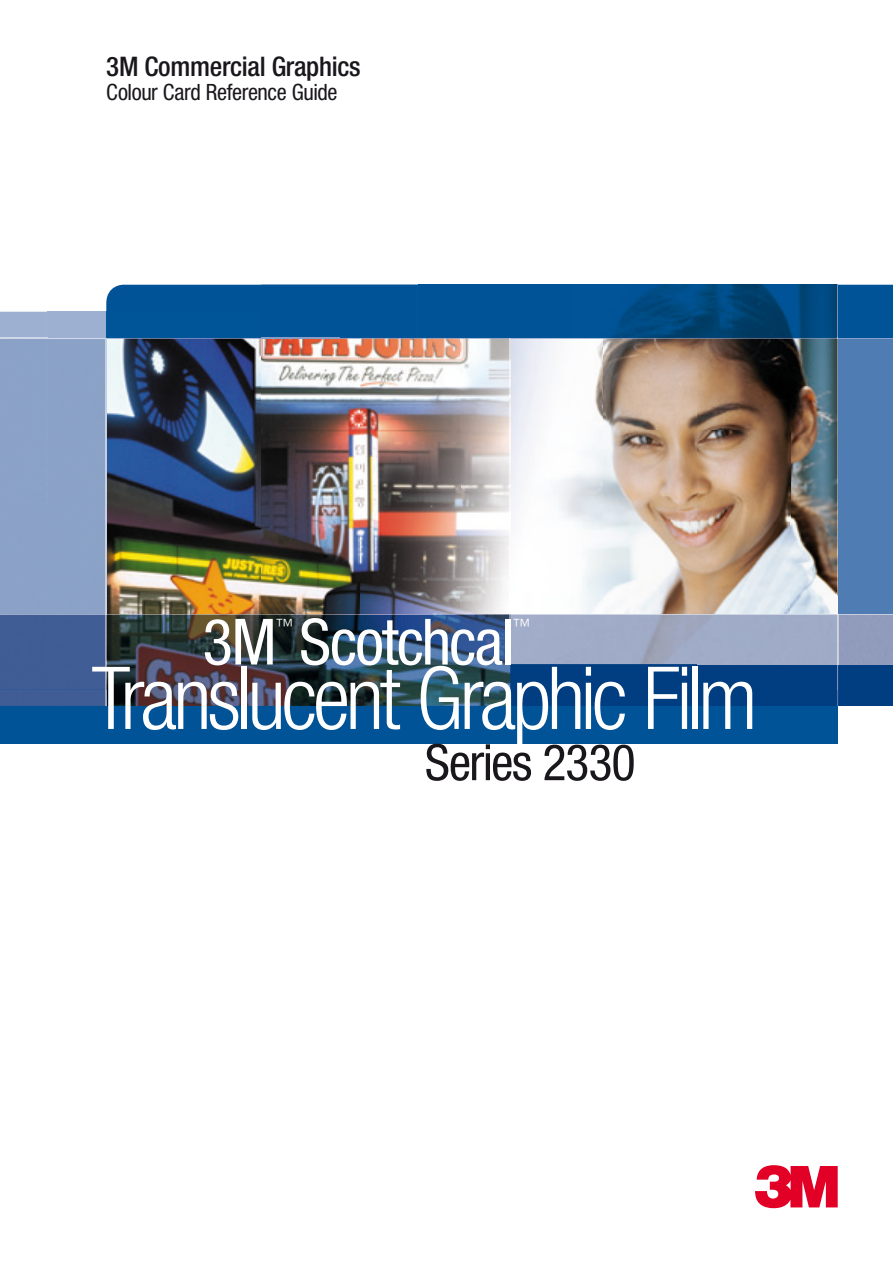
<style>
.page{position:relative;width:893px;height:1263px;background:#fff}
.page>*{position:absolute;margin:0;border:0;box-sizing:border-box;transform-origin:0 0}
.t1{font:300 condensed 87px "Helvetica Neue LT";letter-spacing:-.05em;color:#fff}
.t2{font:condensed 63.9px "Helvetica Neue LT";letter-spacing:-.025em;color:#fff}
.t3{font:condensed 50.25px "Helvetica Neue LT";letter-spacing:-.025em;color:#1a171c}
.t4{font:500 condensed 27px "Helvetica Neue LT";letter-spacing:-.01em;color:#1a171c}
.t5{font:condensed 22.5px "Helvetica Neue LT";letter-spacing:-.02em;color:#1a171c}
.t6{font:300 condensed 18.45px "Helvetica Neue LT";color:#fff}
</style>
<div class="page">
<svg style="left:755px;top:1165px;width:83px;height:43px"></svg>
<div style="left:0;top:690px;width:838px;height:54px;background:#005397"></div>
<div style="left:339px;top:312px;width:554px;height:367px;background:#4e7cb3"></div>
<img style="left:0;top:339px;width:261px;height:275px">
<img style="left:261px;top:339px;width:576px;height:275px">
<img style="left:0;top:614px;width:510px;height:92px">
<img style="left:261px;top:615px;width:632px;height:49px">
<div style="left:0;top:338px;width:47px;height:165px;background:#8ba2c7"></div>
<img style="left:837px;top:339px;width:2px;height:325px">
<div style="left:510px;top:664px;width:383px;height:42px;background:#003d81"></div>
<img style="left:837px;top:615px;width:1px;height:49px">
<img style="left:510px;top:339px;width:1px;height:275px">
<img style="left:510px;top:615px;width:1px;height:49px">
<svg style="left:47px;top:285px;width:846px;height:54px;background:#115b96"></svg>
<img style="left:511px;top:614px;width:382px;height:1px">
<img style="left:106px;top:339px;width:1px;height:275px">
<img style="left:106px;top:615px;width:1px;height:91px">
<p class="t4" style="left:106px;top:51px;width:256px">3M Commercial Graphics</p>
<p class="t5" style="left:106px;top:79px;width:233px">Colour Card Reference Guide</p>
<h2 class="t2" style="left:202px;top:605px;width:313px">3M Scotchcal</h2>
<p class="t6" style="left:276px;top:615px;width:20px">™</p>
<p class="t6" style="left:513px;top:615px;width:20px">™</p>
<h1 class="t1" style="left:92px;top:648px;width:667px">Translucent Graphic Film</h1>
<h3 class="t3" style="left:425px;top:733px;width:212px">Series 2330</h3>
</div>
